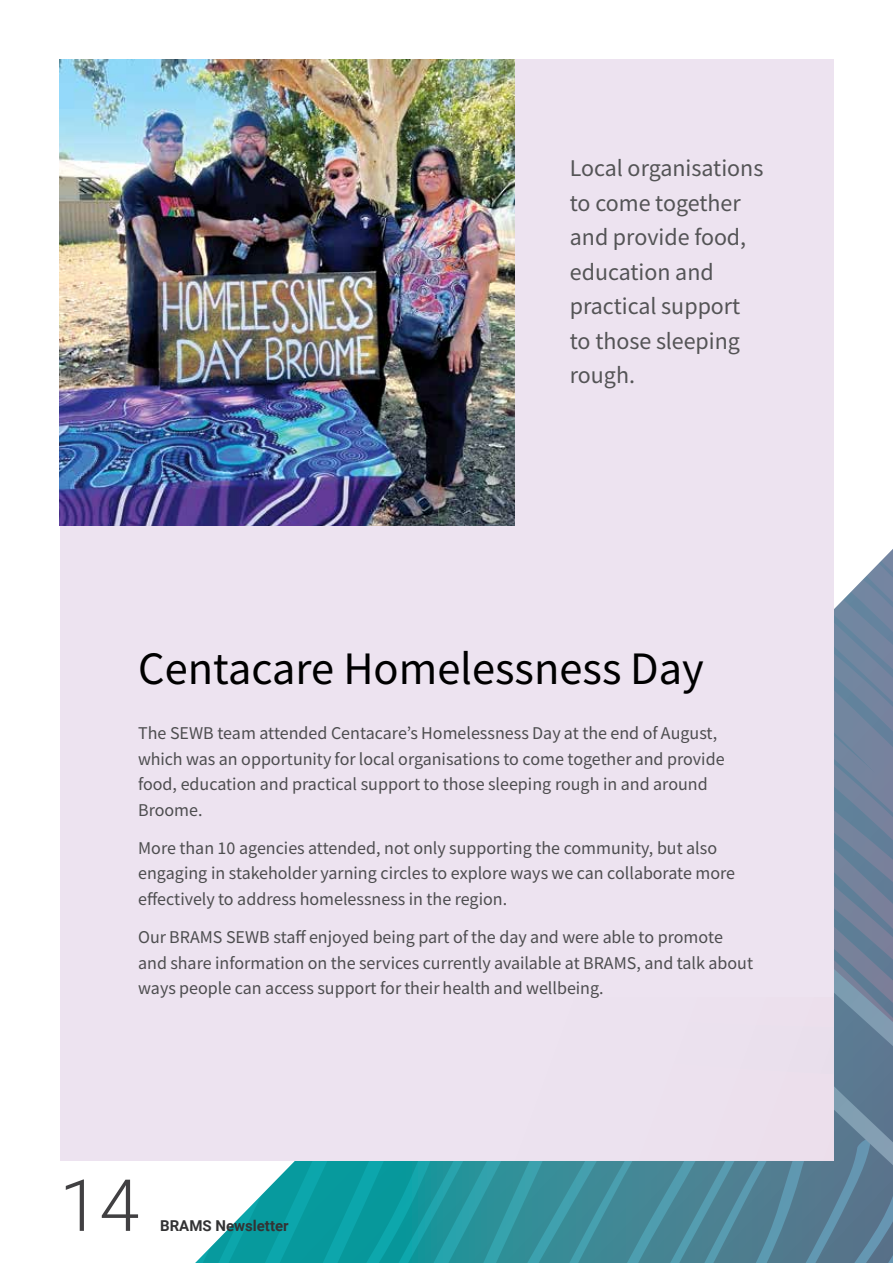
<style>
.page{position:relative;width:893px;height:1263px;background:#fff}
.page>*{position:absolute;margin:0;border:0;box-sizing:border-box;transform-origin:0 0}
.t1{font:300 72px "Roboto";color:#414042}
.t2{font:46.5px "Source Sans Variable";color:#000}
.t3{font:24px/34.5px "Source Sans Variable";color:#545456}
.t4{font:18px/25.5px "Source Sans Variable";color:#4d4d4f}
.t5{font:700 15px "Roboto";color:#333334}
</style>
<div class="page">
<svg style="left:195px;top:549px;width:698px;height:714px"></svg>
<div style="left:60px;top:60px;width:773px;height:1101px;background:#ede3f0"></div>
<img style="left:60px;top:60px;width:454px;height:465px">
<h3 class="t3" style="left:570px;top:151px;width:195px">Local organisations to come together and provide food, education and practical support to those sleeping rough.</h3>
<h2 class="t2" style="left:138px;top:640px;width:567px">Centacare Homelessness Day</h2>
<p class="t4" style="left:138px;top:720px;width:588px">The SEWB team attended Centacare’s Homelessness Day at the end of August, which was an opportunity for local organisations to come together and provide food, education and practical support to those sleeping rough in and around Broome.</p>
<p class="t4" style="left:138px;top:835px;width:598px">More than 10 agencies attended, not only supporting the community, but also engaging in stakeholder yarning circles to explore ways we can collaborate more effectively to address homelessness in the region.</p>
<p class="t4" style="left:138px;top:924px;width:616px">Our BRAMS SEWB staff enjoyed being part of the day and were able to promote and share information on the services currently available at BRAMS, and talk about ways people can access support for their health and wellbeing.</p>
<h1 class="t1" style="left:60px;top:1155px;width:81px">14</h1>
<p class="t5" style="left:160px;top:1215px;width:130px">BRAMS Newsletter</p>
</div>
